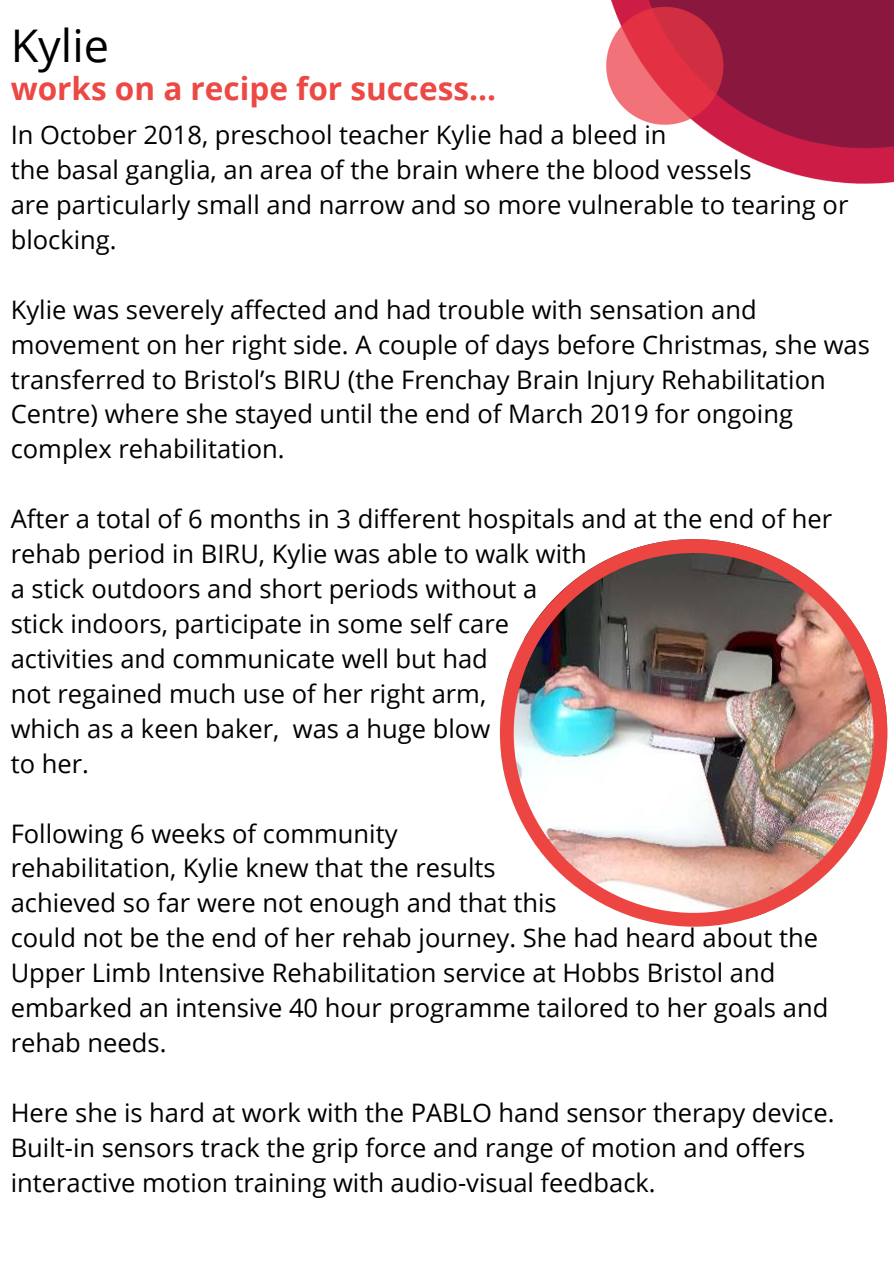
<style>
.page{position:relative;width:894px;height:1264px;background:#fff}
.page>*{position:absolute;margin:0;border:0;box-sizing:border-box;transform-origin:0 0}
.t1{font:45px "Open Sans";color:#000}
.t2{font:700 31.5px "Open Sans";color:#ec4844}
.t3{font:25.5px/35px "Open Sans";color:#000}
</style>
<div class="page">
<img style="left:743px;top:0;width:150px;height:184px">
<img style="left:606px;top:0;width:142px;height:154px">
<img style="left:500px;top:539px;width:387px;height:387px">
<p class="t1" style="left:11px;top:14px;width:100px">Kylie</p>
<p class="t2" style="left:11px;top:66px;width:487px">works on a recipe for success...</p>
<p class="t3" style="left:11px;top:117px;width:657px">In October 2018, preschool teacher Kylie had a bleed in</p>
<p class="t3" style="left:11px;top:152px;width:742px">the basal ganglia, an area of the brain where the blood vessels</p>
<p class="t3" style="left:11px;top:186px;width:839px">are particularly small and narrow and so more vulnerable to tearing or blocking.</p>
<p class="t3" style="left:11px;top:291px;width:860px">Kylie was severely affected and had trouble with sensation and movement on her right side. A couple of days before Christmas, she was transferred to Bristol’s BIRU (the Frenchay Brain Injury Rehabilitation Centre) where she stayed until the end of March 2019 for ongoing complex rehabilitation.</p>
<p class="t3" style="left:11px;top:501px;width:823px">After a total of 6 months in 3 different hospitals and at the end of her rehab period in BIRU, Kylie was able to walk with</p>
<p class="t3" style="left:11px;top:570px;width:528px">a stick outdoors and short periods without a</p>
<p class="t3" style="left:11px;top:605px;width:500px">stick indoors, participate in some self care</p>
<p class="t3" style="left:11px;top:640px;width:478px">activities and communicate well but had</p>
<p class="t3" style="left:11px;top:675px;width:477px">not regained much use of her right arm,</p>
<p class="t3" style="left:11px;top:710px;width:481px">which as a keen baker, was a huge blow</p>
<p class="t3" style="left:11px;top:745px;width:80px">to her.</p>
<p class="t3" style="left:11px;top:815px;width:388px">Following 6 weeks of community</p>
<p class="t3" style="left:11px;top:850px;width:486px">rehabilitation, Kylie knew that the results</p>
<p class="t3" style="left:11px;top:885px;width:547px">achieved so far were not enough and that this</p>
<p class="t3" style="left:11px;top:919px;width:818px">could not be the end of her rehab journey. She had heard about the Upper Limb Intensive Rehabilitation service at Hobbs Bristol and embarked an intensive 40 hour programme tailored to her goals and rehab needs.</p>
<p class="t3" style="left:11px;top:1094px;width:825px">Here she is hard at work with the PABLO hand sensor therapy device.<br>Built-in sensors track the grip force and range of motion and offers interactive motion training with audio-visual feedback.</p>
</div>
